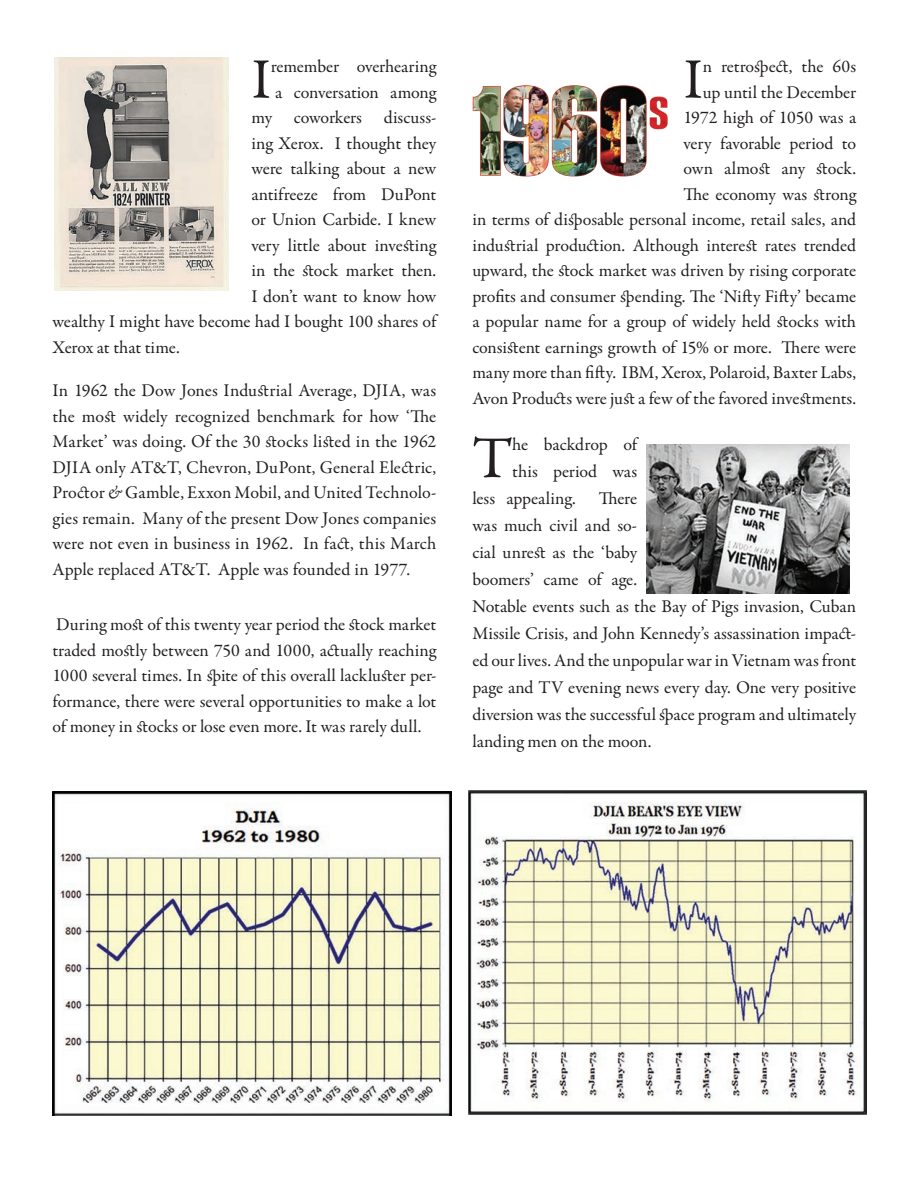
<style>
.page{position:relative;width:918px;height:1188px;background:#fff}
.page>*{position:absolute;margin:0;border:0;box-sizing:border-box;transform-origin:0 0}
.t1{font:59.7px "Garamond Premr Pro";color:#231f20}
.t2{font:57.3px "Garamond Premr Pro";color:#231f20}
.t3{font:18px/25.5px "Garamond Premr Pro";letter-spacing:-.005em;color:#231f20;text-align:justify}
.s1{color:#fff}
.s2{font-style:italic}
</style>
<div class="page">
<img style="left:54px;top:57px;width:175px;height:234px">
<img style="left:646px;top:445px;width:204px;height:149px">
<img style="left:472px;top:85px;width:196px;height:92px">
<img style="left:468px;top:791px;width:399px;height:323px">
<img style="left:52px;top:792px;width:400px;height:323px">
<h2 class="t2" style="left:251px;top:45px;width:21px">I</h2>
<p class="t3" style="left:271px;top:54px;width:167px">remember overhearing</p>
<p class="t3" style="left:271px;top:80px;width:167px"><span class="s1">i</span>a conversation among</p>
<p class="t3" style="left:251px;top:105px;width:186px">my coworkers discuss-</p>
<p class="t3" style="left:251px;top:131px;width:186px">ing Xerox. I thought they</p>
<p class="t3" style="left:251px;top:156px;width:186px">were talking about a new</p>
<p class="t3" style="left:251px;top:182px;width:186px">antifreeze from DuPont</p>
<p class="t3" style="left:251px;top:207px;width:186px">or Union Carbide. I knew</p>
<p class="t3" style="left:251px;top:233px;width:186px">very little about investing</p>
<p class="t3" style="left:251px;top:258px;width:186px">in the stock market then.</p>
<p class="t3" style="left:251px;top:284px;width:186px">I don’t want to know how</p>
<p class="t3" style="left:52px;top:309px;width:385px">wealthy I might have become had I bought 100 shares of</p>
<p class="t3" style="left:52px;top:335px;width:129px">Xerox at that time.</p>
<p class="t3" style="left:52px;top:378px;width:385px">In 1962 the Dow Jones Industrial Average, DJIA, was the most widely recognized benchmark for how ‘The Market’ was doing. Of the 30 stocks listed in the 1962<br>DJIA only AT&amp;T, Chevron, DuPont, General Electric, Proctor <span class="s2">&amp;</span> Gamble, Exxon Mobil, and United Technolo&shy;gies remain. Many of the present Dow Jones companies were not even in business in 1962. In fact, this March Apple replaced AT&amp;T. Apple was founded in 1977.</p>
<p class="t3" style="left:52px;top:612px;width:385px">During most of this twenty year period the stock market traded mostly between 750 and 1000, actually reaching 1000 several times. In spite of this overall lackluster per&shy;formance, there were several opportunities to make a lot of money in stocks or lose even more. It was rarely dull.</p>
<p class="t3" style="left:472px;top:54px;width:385px;text-align:right">n retrospect, the 60s<br>up until the December<br>1972 high of 1050 was a<br>very favorable period to<br>own almost any stock.<br>The economy was strong<br>in terms of disposable personal income, retail sales, and industrial production. Although interest rates trended upward, the stock market was driven by rising corporate profits and consumer spending. The ‘Nifty Fifty’ became a popular name for a group of widely held stocks with consistent earnings growth of 15% or more. There were many more than fifty. IBM, Xerox, Polaroid, Baxter Labs, Avon Products were just a few of the favored investments.</p>
<h1 class="t1" style="left:472px;top:422px;width:41px">T</h1>
<p class="t3" style="left:512px;top:432px;width:127px">he backdrop of</p>
<h2 class="t2" style="left:683px;top:45px;width:21px">I</h2>
<p class="t3" style="left:512px;top:459px;width:127px">this period was</p>
<p class="t3" style="left:472px;top:486px;width:105px">less appealing.</p>
<p class="t3" style="left:472px;top:485px;width:385px;line-height:27px;text-align:left;text-indent:126px">There<br>was much civil and so-<br>cial unrest as the ‘baby<br>boomers’ came of age.<br>Notable events such as the Bay of Pigs invasion, Cuban Missile Crisis, and John Kennedy’s assassination impact&shy;ed our lives. And the unpopular war in Vietnam was front page and TV evening news every day. One very positive diversion was the successful space program and ultimately landing men on the moon.</p>
</div>
